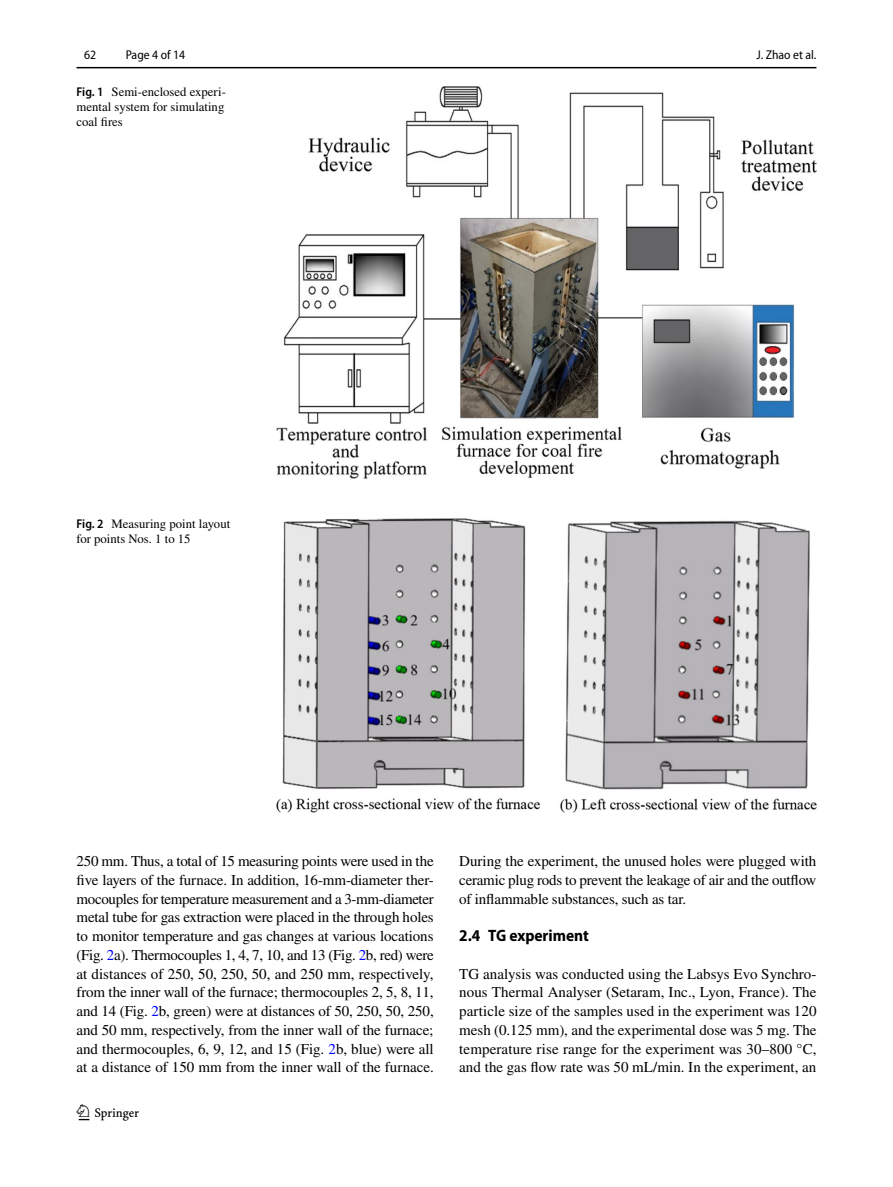
<style>
.page{position:relative;width:893px;height:1187px;background:#fff}
.page>*{position:absolute;margin:0;border:0;box-sizing:border-box;transform-origin:0 0}
.t1{font:22.5px "Springnew Regular 2";color:#000}
.t2{font:700 semi-condensed 16.5px "Myriad Pro";color:#000}
.t3{font:15px/18.8px "STIX";color:#000;text-align:justify}
.t4{font:12.75px/15px "STIX";color:#000}
.t5{font:semi-condensed 12.75px "Myriad Pro";color:#000}
.s1{font-family:"Myriad Pro";font-weight:600;font-stretch:semi-condensed}
.s2{color:#00f}
</style>
<div class="page">
<hr style="left:77px;top:67px;width:739px;height:1px;background:#000">
<img style="left:276px;top:87px;width:540px;height:391px">
<img style="left:276px;top:518px;width:540px;height:294px">
<p class="t5" style="left:84px;top:48px;width:14px">62</p>
<p class="t5" style="left:126px;top:48px;width:61px">Page 4 of 14</p>
<p class="t4" style="left:77px;top:85px;width:151px"><span class="s1">Fig. 1</span> Semi-enclosed experi&shy;mental system for simulating coal fires</p>
<p class="t4" style="left:77px;top:517px;width:155px"><span class="s1">Fig. 2</span> Measuring point layout for points Nos. 1 to 15</p>
<p class="t5" style="left:756px;top:48px;width:61px">J. Zhao et al.</p>
<p class="t3" style="left:77px;top:852px;width:359px">250 mm. Thus, a total of 15 measuring points were used in the five layers of the furnace. In addition, 16-mm-diameter ther&shy;mocouples for temperature measurement and a 3-mm-diameter metal tube for gas extraction were placed in the through holes to monitor temperature and gas changes at various locations (Fig. <span class="s2">2</span>a). Thermocouples 1, 4, 7, 10, and 13 (Fig. <span class="s2">2</span>b, red) were at distances of 250, 50, 250, 50, and 250 mm, respectively, from the inner wall of the furnace; thermocouples 2, 5, 8, 11, and 14 (Fig. <span class="s2">2</span>b, green) were at distances of 50, 250, 50, 250, and 50 mm, respectively, from the inner wall of the furnace; and thermocouples, 6, 9, 12, and 15 (Fig. <span class="s2">2</span>b, blue) were all at a distance of 150 mm from the inner wall of the furnace.</p>
<p class="t3" style="left:459px;top:852px;width:359px">During the experiment, the unused holes were plugged with ceramic plug rods to prevent the leakage of air and the outflow of inflammable substances, such as tar.</p>
<p class="t2" style="left:459px;top:926px;width:131px">2.4 TG experiment</p>
<p class="t3" style="left:459px;top:965px;width:359px">TG analysis was conducted using the Labsys Evo Synchro&shy;nous Thermal Analyser (Setaram, Inc., Lyon, France). The particle size of the samples used in the experiment was 120 mesh (0.125 mm), and the experimental dose was 5 mg. The temperature rise range for the experiment was 30–800 °C, and the gas flow rate was 50 mL/min. In the experiment, an</p>
<h1 class="t1" style="left:79px;top:1104px;width:62px">1 3</h1>
</div>
